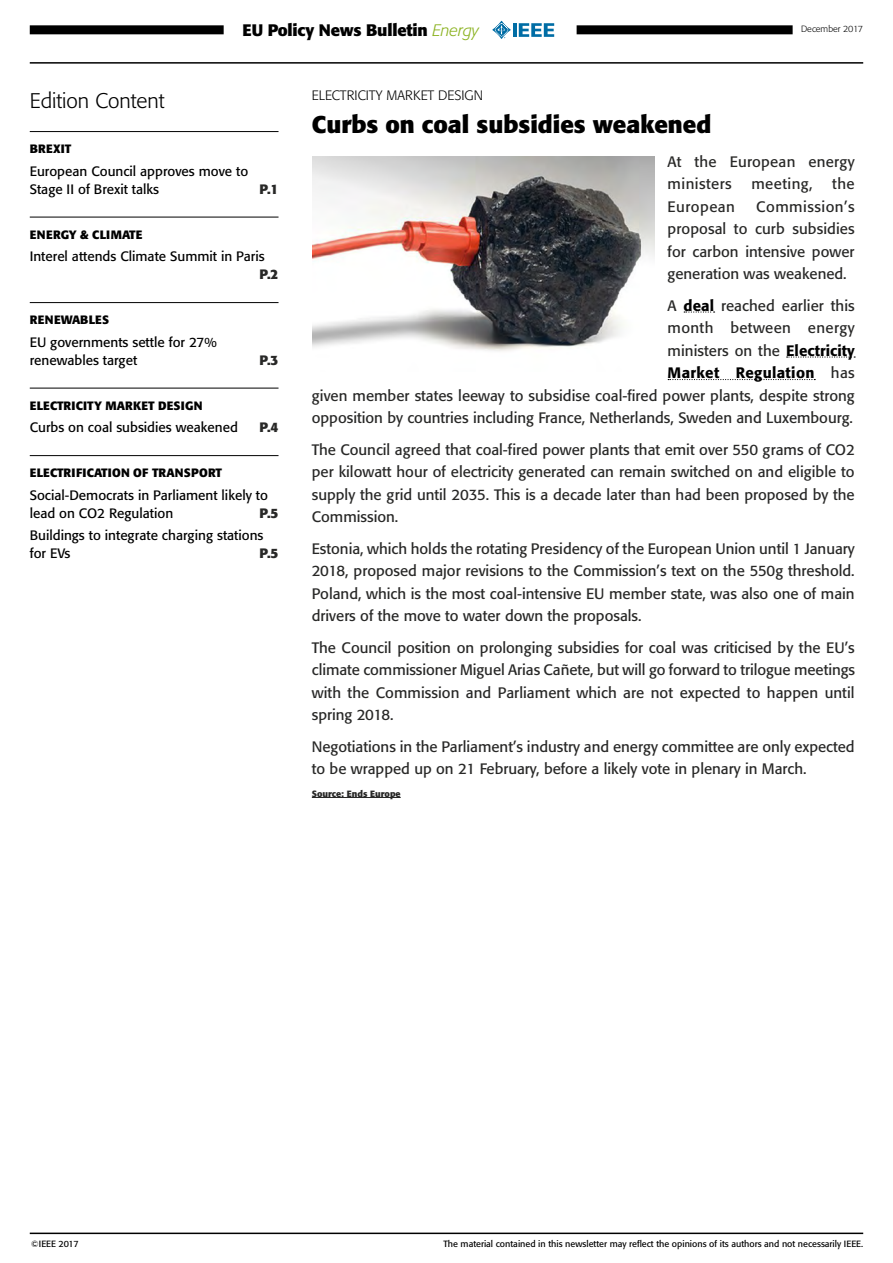
<style>
.page{position:relative;width:893px;height:1263px;background:#fff}
.page>*{position:absolute;margin:0;border:0;box-sizing:border-box;transform-origin:0 0}
.TITRE_ARTICLE{font:700 24px "Formata";color:#000}
.t1{font:300 21px "Formata";color:#000}
.t2{font:700 16.5px "Formata";letter-spacing:-.01em;color:#000}
.t3{font:15px/22.5px "Formata";color:#282827;text-align:justify}
.t4{font:15px "Formata";letter-spacing:.03em;color:#282827}
.t5{font:13.5px/18px "Formata";color:#000}
.SECTION_categorie{font:300 13.5px "Formata";color:#000}
.t6{font:700 13.5px "Formata";color:#282827}
.t7{font:700 12px "Formata";letter-spacing:.02em;color:#000}
.t8{font:700 12px "Formata";color:#000}
.t9{font:9px "Formata";color:#000}
.source_article{font:700 9px "Formata";color:#282827}
.t10{font:300 9px "Formata";color:#000}
.s1{font-weight:300;font-style:italic;color:#8bb220}
.s2{font-weight:500;color:#000}
</style>
<div class="page">
<div style="left:30px;top:25px;width:194px;height:9px;background:#000"></div>
<div style="left:577px;top:25px;width:216px;height:9px;background:#000"></div>
<hr style="left:513px;top:23px;width:4px;height:14px;background:#006da5">
<svg style="left:519px;top:23px;width:35px;height:14px"></svg>
<svg style="left:492px;top:21px;width:19px;height:18px"></svg>
<hr style="left:30px;top:131px;width:249px;height:1px;background:#000">
<hr style="left:30px;top:217px;width:249px;height:1px;background:#000">
<hr style="left:30px;top:302px;width:249px;height:1px;background:#000">
<hr style="left:30px;top:388px;width:249px;height:1px;background:#000">
<hr style="left:30px;top:455px;width:249px;height:1px;background:#000">
<hr style="left:30px;top:62px;width:833px;height:2px;background:#000">
<hr style="left:30px;top:1232px;width:833px;height:2px;background:#000">
<svg style="left:684px;top:311px;width:31px;height:2px"></svg>
<svg style="left:787px;top:356px;width:68px;height:2px"></svg>
<svg style="left:668px;top:379px;width:147px;height:1px"></svg>
<hr style="left:312px;top:797px;width:89px;height:1px;background:#282827">
<img style="left:313px;top:156px;width:342px;height:195px">
<p class="t2" style="left:242px;top:20px;width:238px">EU Policy News Bulletin <span class="s1">Energy</span></p>
<p class="t10" style="left:801px;top:24px;width:64px">December 2017</p>
<h2 class="t1" style="left:30px;top:88px;width:136px">Edition Content</h2>
<p class="t7" style="left:30px;top:141px;width:43px">BREXIT</p>
<p class="t5" style="left:30px;top:162px;width:220px">European Council approves move to<br>Stage II of Brexit talks</p>
<p class="t6" style="left:259px;top:180px;width:21px">P.1</p>
<p class="t8" style="left:30px;top:227px;width:114px">ENERGY &amp; CLIMATE</p>
<p class="t5" style="left:30px;top:247px;width:236px">Interel attends Climate Summit in Paris</p>
<p class="t6" style="left:259px;top:266px;width:21px">P.2</p>
<p class="t8" style="left:30px;top:312px;width:81px">RENEWABLES</p>
<p class="t5" style="left:30px;top:333px;width:189px">EU governments settle for 27% renewables target</p>
<p class="t6" style="left:259px;top:351px;width:21px">P.3</p>
<p class="t7" style="left:30px;top:398px;width:174px">ELECTRICITY MARKET DESIGN</p>
<p class="t5" style="left:30px;top:418px;width:210px">Curbs on coal subsidies weakened</p>
<p class="t6" style="left:259px;top:419px;width:21px">P.4</p>
<p class="t7" style="left:30px;top:465px;width:194px">ELECTRIFICATION OF TRANSPORT</p>
<p class="t5" style="left:30px;top:486px;width:240px">Social-Democrats in Parliament likely to lead on CO2 Regulation</p>
<p class="t6" style="left:259px;top:504px;width:21px">P.5</p>
<p class="t5" style="left:30px;top:526px;width:235px">Buildings to integrate charging stations for EVs</p>
<p class="t6" style="left:259px;top:545px;width:21px">P.5</p>
<p class="SECTION_categorie" style="left:312px;top:87px;width:173px">ELECTRICITY MARKET DESIGN</p>
<p class="TITRE_ARTICLE" style="left:312px;top:109px;width:401px">Curbs on coal subsidies weakened</p>
<p class="t3" style="left:668px;top:150px;width:188px">At the European energy ministers</p>
<p class="t4" style="left:751px;top:175px;width:63px">meeting,</p>
<p class="t3" style="left:832px;top:172px;width:24px">the</p>
<p class="t3" style="left:668px;top:195px;width:189px;text-indent:89px">Commission’s proposal to curb subsidies for carbon intensive power generation was weakened.</p>
<p class="t3" style="left:312px;top:294px;width:544px;text-align:right">A <span class="s2">deal</span> reached earlier this<br>month between energy<br>ministers on the <span class="s2">Electricity<br>Market Regulation</span> has<br>given member states leeway to subsidise coal-fired power plants, despite strong opposition by countries including France, Netherlands, Sweden and Luxembourg.</p>
<p class="t3" style="left:312px;top:438px;width:544px">The Council agreed that coal-fired power plants that emit over 550 grams of CO2 per kilowatt hour of electricity generated can remain switched on and eligible to supply the grid until 2035. This is a decade later than had been proposed by the Commission.</p>
<p class="t3" style="left:312px;top:537px;width:544px">Estonia, which holds the rotating Presidency of the European Union until 1 January 2018, proposed major revisions to the Commission’s text on the 550g threshold.<br>Poland, which is the most coal-intensive EU member state, was also one of main drivers of the move to water down the proposals.</p>
<p class="t3" style="left:312px;top:636px;width:545px">The Council position on prolonging subsidies for coal was criticised by the EU’s climate commissioner Miguel Arias Cañete, but will go forward to trilogue meetings with the Commission and Parliament which are not expected to happen until spring 2018.</p>
<p class="t3" style="left:312px;top:735px;width:544px">Negotiations in the Parliament’s industry and energy committee are only expected to be wrapped up on 21 February, before a likely vote in plenary in March.</p>
<p class="source_article" style="left:312px;top:788px;width:90px">Source: Ends Europe</p>
<p class="t4" style="left:668px;top:197px;width:69px">European</p>
<p class="t9" style="left:31px;top:1238px;width:49px">©IEEE 2017</p>
<p class="t9" style="left:443px;top:1238px;width:421px">The material contained in this newsletter may reflect the opinions of its authors and not necessarily IEEE.</p>
</div>
